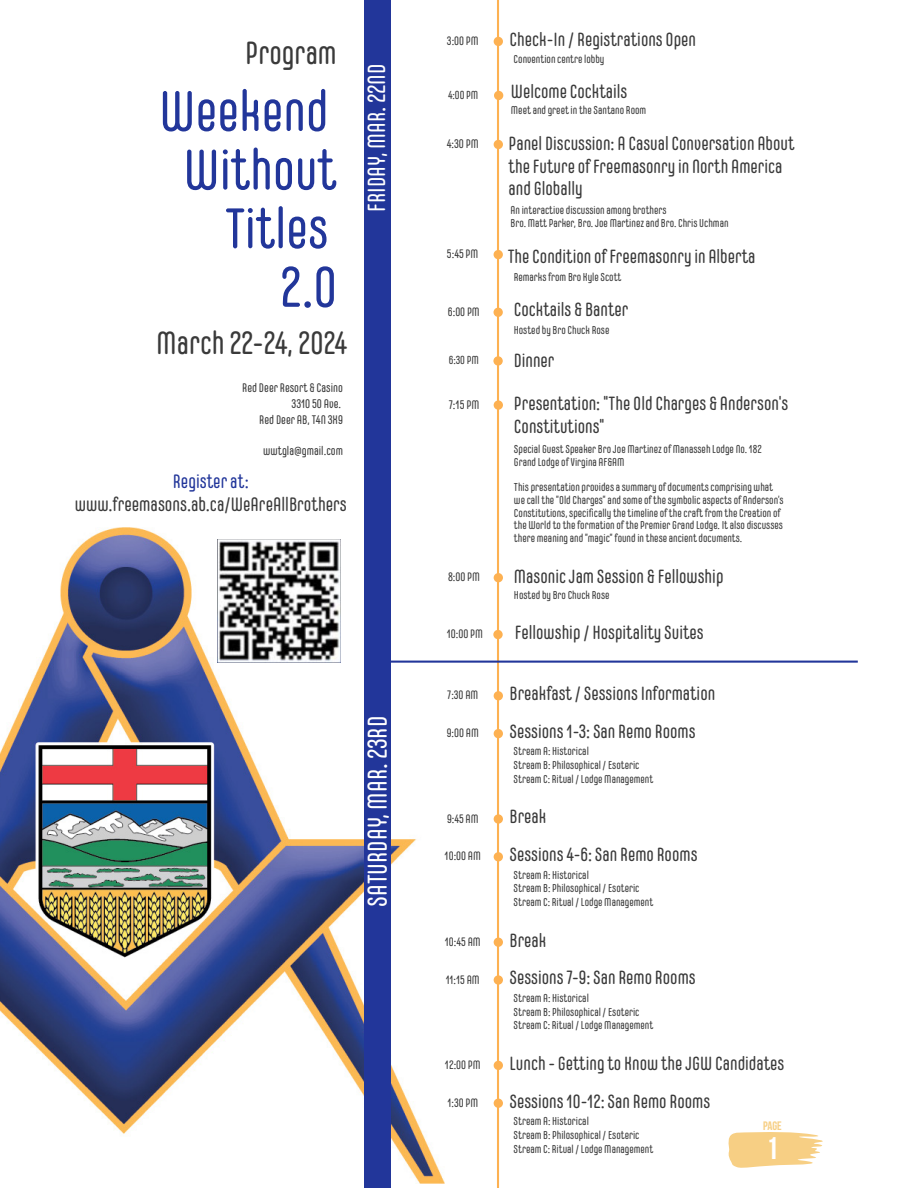
<style>
.page{position:relative;width:918px;height:1188px;background:#fff}
.page>*{position:absolute;margin:0;border:0;box-sizing:border-box;transform-origin:0 0}
.t1{font:57px/58.7px "Carl Marx";color:#22369a;text-align:right}
.t2{font:32.1px "Carl Marx";color:#3a3a3a}
.t3{font:31.35px "Bebas Neue";color:#fff}
.t4{font:27.15px "Carl Marx";color:#fff}
.t5{font:24.75px "Carl Marx";color:#fff}
.t6{font:19.35px "Carl Marx";color:#3a3a3a}
.t7{font:19.35px "Carl Marx";color:#22369a}
.t8{font:19.2px/23px "Carl Marx";color:#3a3a3a}
.t9{font:12.45px/15.9px "Carl Marx";color:#3a3a3a;text-align:right}
.t10{font:12.3px "Carl Marx";color:#3a3a3a}
.t11{font:12.3px "Bebas Neue";color:#f7cf84}
.t12{font:12.15px "Carl Marx";color:#3a3a3a}
.t13{font:11.7px "Carl Marx";color:#3a3a3a}
.t14{font:11.55px/13.8px "Carl Marx";color:#3a3a3a}
</style>
<div class="page">
<img style="left:0;top:527px;width:445px;height:657px">
<div style="left:364px;top:0;width:27px;height:1188px;background:#22369a"></div>
<hr style="left:497px;top:0;width:2px;height:1188px;background:#fdb152">
<div style="left:494px;top:37px;width:9px;height:9px;background:#fdb152;border-radius:50%"></div>
<div style="left:494px;top:691px;width:9px;height:9px;background:#fdb152;border-radius:50%"></div>
<div style="left:494px;top:814px;width:9px;height:10px;background:#fdb152;border-radius:50%"></div>
<div style="left:494px;top:938px;width:9px;height:9px;background:#fdb152;border-radius:50%"></div>
<div style="left:494px;top:1061px;width:9px;height:9px;background:#fdb152;border-radius:50%"></div>
<div style="left:494px;top:729px;width:9px;height:9px;background:#fdb152;border-radius:50%"></div>
<div style="left:494px;top:852px;width:9px;height:9px;background:#fdb152;border-radius:50%"></div>
<div style="left:494px;top:975px;width:9px;height:10px;background:#fdb152;border-radius:50%"></div>
<div style="left:494px;top:1099px;width:9px;height:9px;background:#fdb152;border-radius:50%"></div>
<hr style="left:387px;top:661px;width:471px;height:2px;background:#22369a">
<div style="left:494px;top:308px;width:9px;height:9px;background:#fdb152;border-radius:50%"></div>
<svg style="left:493px;top:356px;width:10px;height:10px"></svg>
<div style="left:494px;top:400px;width:9px;height:10px;background:#fdb152;border-radius:50%"></div>
<div style="left:493px;top:630px;width:10px;height:9px;background:#fdb152;border-radius:50%"></div>
<div style="left:494px;top:573px;width:9px;height:9px;background:#fdb152;border-radius:50%"></div>
<div style="left:494px;top:91px;width:9px;height:9px;background:#fdb152;border-radius:50%"></div>
<div style="left:494px;top:140px;width:9px;height:9px;background:#fdb152;border-radius:50%"></div>
<div style="left:494px;top:250px;width:9px;height:9px;background:#fdb152;border-radius:50%"></div>
<svg style="left:728px;top:1132px;width:95px;height:36px"></svg>
<img style="left:218px;top:539px;width:122px;height:124px">
<h2 class="t2" style="left:245px;top:35px;width:93px">Program</h2>
<h1 class="t1" style="left:159px;top:82px;width:179px">Weekend<br>Without<br>Titles<br>2.0</h1>
<h2 class="t2" style="left:156px;top:325px;width:192px">March 22-24, 2024</h2>
<p class="t9" style="left:242px;top:380px;width:102px">Red Deer Resort &amp; Casino<br>3310 50 Ave.<br>Red Deer AB, T4N 3X9</p>
<p class="t9" style="left:263px;top:443px;width:81px">wwtgla@gmail.com</p>
<h3 class="t7" style="left:173px;top:471px;width:77px">Register at:</h3>
<h3 class="t6" style="left:75px;top:494px;width:274px">www.freemasons.ab.ca/WeAreAllBrothers</h3>
<h3 class="t5" style="left:363px;top:212px;width:150px;rotate:-90deg">FRIDAY, MAR. 22ND</h3>
<h3 class="t4" style="left:362px;top:907px;width:192px;rotate:-90deg">SATURDAY, MAR. 23RD</h3>
<p class="t12" style="left:447px;top:34px;width:33px">3:00 PM</p>
<h3 class="t8" style="left:510px;top:28px;width:188px">Check-In / Registrations Open</h3>
<p class="t14" style="left:514px;top:52px;width:92px">Convention centre lobby</p>
<p class="t13" style="left:448px;top:88px;width:32px">4:00 PM</p>
<p class="t9" style="left:447px;top:136px;width:34px">4:30 PM</p>
<p class="t10" style="left:447px;top:247px;width:33px">5:45 PM</p>
<h3 class="t8" style="left:511px;top:80px;width:118px">Welcome Cocktails</h3>
<p class="t14" style="left:511px;top:103px;width:137px">Meet and greet in the Santano Room</p>
<h3 class="t8" style="left:509px;top:131px;width:287px">Panel Discussion: A Casual Conversation About the Future of Freemasonry in North America and Globally</h3>
<p class="t14" style="left:511px;top:203px;width:219px">An interactive discussion among brothers<br>Bro. Matt Parker, Bro. Joe Martinez and Bro. Chris Uchman</p>
<h3 class="t8" style="left:508px;top:244px;width:249px">The Condition of Freemasonry in Alberta</h3>
<p class="t14" style="left:514px;top:270px;width:109px">Remarks from Bro Kyle Scott</p>
<p class="t12" style="left:448px;top:305px;width:33px">6:00 PM</p>
<p class="t13" style="left:449px;top:354px;width:32px">6:30 PM</p>
<h3 class="t8" style="left:514px;top:298px;width:116px">Cocktails &amp; Banter</h3>
<h3 class="t8" style="left:514px;top:349px;width:42px">Dinner</h3>
<p class="t14" style="left:514px;top:323px;width:97px">Hosted by Bro Chuck Rose</p>
<p class="t9" style="left:449px;top:396px;width:32px">7:15 PM</p>
<h3 class="t8" style="left:514px;top:392px;width:276px">Presentation: "The Old Charges &amp; Anderson's<br>Constitutions"</h3>
<p class="t14" style="left:514px;top:442px;width:249px;line-height:12.8px">Special Guest Speaker Bro Joe Martinez of Manasseh Lodge No. 182<br>Grand Lodge of Virgina AF&amp;AM</p>
<p class="t14" style="left:514px;top:481px;width:271px;line-height:12.8px">This presentation provides a summary of documents comprising what we call the “Old Charges” and some of the symbolic aspects of Anderson’s Constitutions, specifically the timeline of the craft from the Creation of the World to the formation of the Premier Grand Lodge. It also discusses there meaning and “magic” found in these ancient documents.</p>
<p class="t10" style="left:448px;top:570px;width:34px">8:00 PM</p>
<h3 class="t8" style="left:514px;top:564px;width:211px">Masonic Jam Session &amp; Fellowship</h3>
<p class="t14" style="left:514px;top:588px;width:97px">Hosted by Bro Chuck Rose</p>
<p class="t10" style="left:447px;top:627px;width:38px">10:00 PM</p>
<h3 class="t8" style="left:515px;top:621px;width:190px">Fellowship / Hospitality Suites</h3>
<p class="t12" style="left:447px;top:688px;width:33px">7:30 AM</p>
<h3 class="t8" style="left:510px;top:682px;width:207px">Breakfast / Sessions Information</h3>
<p class="t12" style="left:447px;top:726px;width:34px">9:00 AM</p>
<h3 class="t8" style="left:510px;top:720px;width:188px">Sessions 1-3: San Remo Rooms</h3>
<p class="t14" style="left:514px;top:745px;width:141px">Stream A: Historical<br>Stream B: Philosophical / Esoteric<br>Stream C: Ritual / Lodge Management</p>
<p class="t12" style="left:447px;top:812px;width:33px">9:45 AM</p>
<h3 class="t8" style="left:510px;top:805px;width:38px">Break</h3>
<p class="t12" style="left:445px;top:849px;width:38px">10:00 AM</p>
<h3 class="t8" style="left:510px;top:843px;width:189px">Sessions 4-6: San Remo Rooms</h3>
<p class="t14" style="left:514px;top:868px;width:141px">Stream A: Historical<br>Stream B: Philosophical / Esoteric<br>Stream C: Ritual / Lodge Management</p>
<p class="t12" style="left:445px;top:935px;width:37px">10:45 AM</p>
<h3 class="t8" style="left:510px;top:928px;width:38px">Break</h3>
<p class="t12" style="left:446px;top:973px;width:35px">11:15 AM</p>
<h3 class="t8" style="left:510px;top:966px;width:188px">Sessions 7-9: San Remo Rooms</h3>
<p class="t14" style="left:514px;top:991px;width:141px">Stream A: Historical<br>Stream B: Philosophical / Esoteric<br>Stream C: Ritual / Lodge Management</p>
<p class="t12" style="left:445px;top:1058px;width:37px">12:00 PM</p>
<h3 class="t8" style="left:510px;top:1052px;width:276px">Lunch - Getting to Know the JGW Candidates</h3>
<p class="t12" style="left:447px;top:1096px;width:32px">1:30 PM</p>
<h3 class="t8" style="left:510px;top:1089px;width:202px">Sessions 10-12: San Remo Rooms</h3>
<p class="t14" style="left:514px;top:1114px;width:141px">Stream A: Historical<br>Stream B: Philosophical / Esoteric<br>Stream C: Ritual / Lodge Management</p>
<p class="t11" style="left:763px;top:1119px;width:20px">Page</p>
<h3 class="t3" style="left:766px;top:1131px;width:14px">1</h3>
</div>
